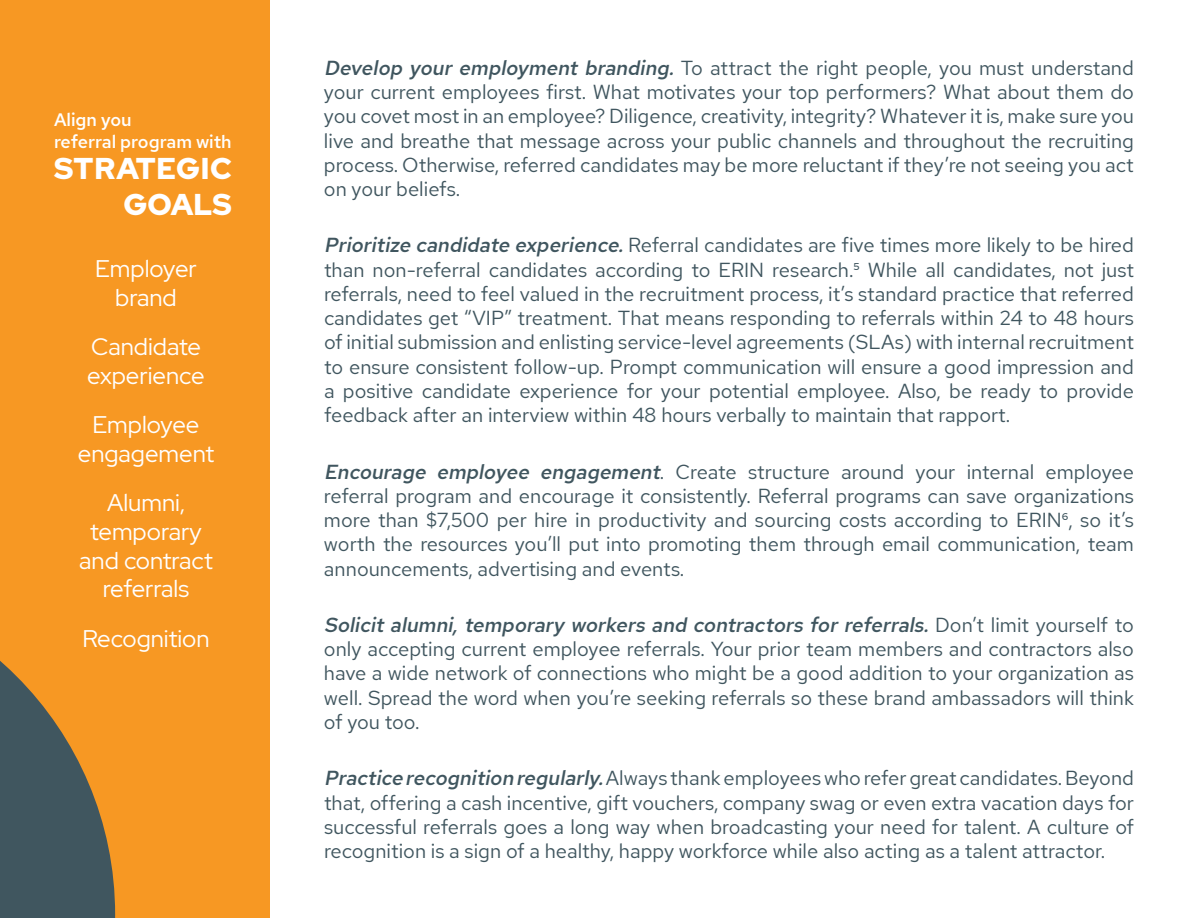
<style>
.page{position:relative;width:1188px;height:918px;background:#fff}
.page>*{position:absolute;margin:0;border:0;box-sizing:border-box;transform-origin:0 0}
.t1{font:900 30px/36px "Red Hat Display";letter-spacing:.005em;color:#fff;text-align:right}
.t2{font:24px/28.8px "Red Hat Display";color:#fff;text-align:center}
.t3{font:20.25px/24.3px "Red Hat Text";color:#40565f;text-align:justify}
.t4{font:500 18px/21.6px "Red Hat Text";color:#fff}
.s1{font-weight:500;font-style:italic}
</style>
<div class="page">
<div style="left:0;top:0;width:270px;height:918px;background:#f79823"></div>
<svg style="left:0;top:661px;width:115px;height:257px"></svg>
<p class="t4" style="left:54px;top:109px;width:179px">Align you<br>referral program with</p>
<h1 class="t1" style="left:54px;top:150px;width:179px">STRATEGIC<br>GOALS</h1>
<p class="t2" style="left:95px;top:254px;width:103px">Employer brand</p>
<p class="t2" style="left:87px;top:332px;width:119px;text-align:left">Candidate experience</p>
<p class="t2" style="left:78px;top:410px;width:138px">Employee engagement</p>
<p class="t2" style="left:79px;top:488px;width:135px">Alumni, temporary and contract referrals</p>
<p class="t2" style="left:82px;top:623px;width:129px">Recognition</p>
<p class="t3" style="left:324px;top:55px;width:812px"><span class="s1">Develop your employment branding.</span> To attract the right people, you must understand your current employees first. What motivates your top performers? What about them do you covet most in an employee? Diligence, creativity, integrity? Whatever it is, make sure you live and breathe that message across your public channels and throughout the recruiting process. Otherwise, referred candidates may be more reluctant if they’re not seeing you act on your beliefs.</p>
<p class="t3" style="left:324px;top:233px;width:812px"><span class="s1">Prioritize candidate experience.</span>Referral candidates are five times more likely to be hired than non-referral candidates according to ERIN research.⁵ While all candidates, not just referrals, need to feel valued in the recruitment process, it’s standard practice that referred candidates get “VIP” treatment. That means responding to referrals within 24 to 48 hours of initial submission and enlisting service-level agreements (SLAs) with internal recruitment to ensure consistent follow-up. Prompt communication will ensure a good impression and a positive candidate experience for your potential employee. Also, be ready to provide feedback after an interview within 48 hours verbally to maintain that rapport.</p>
<p class="t3" style="left:324px;top:459px;width:812px"><span class="s1">Encourage employee engagement</span>. Create structure around your internal employee referral program and encourage it consistently. Referral programs can save organizations more than $7,500 per hire in productivity and sourcing costs according to ERIN⁶, so it’s worth the resources you’ll put into promoting them through email communication, team announcements, advertising and events.</p>
<p class="t3" style="left:324px;top:612px;width:812px"><span class="s1">Solicit alumni, temporary workers and contractors for referrals.</span> D o n ’t l i m i t y o u rs e l f t o only accepting current employee referrals. Your prior team members and contractors also have a wide network of connections who might be a good addition to your organization as well. Spread the word when you’re seeking referrals so these brand ambassadors will think of you too.</p>
<p class="t3" style="left:324px;top:766px;width:812px"><span class="s1">Practice recognition regularly.</span>Always thank employees who refer great candidates. Beyond that, offering a cash incentive, gift vouchers, company swag or even extra vacation days for successful referrals goes a long way when broadcasting your need for talent. A culture of recognition is a sign of a healthy, happy workforce while also acting as a talent attractor.</p>
</div>
